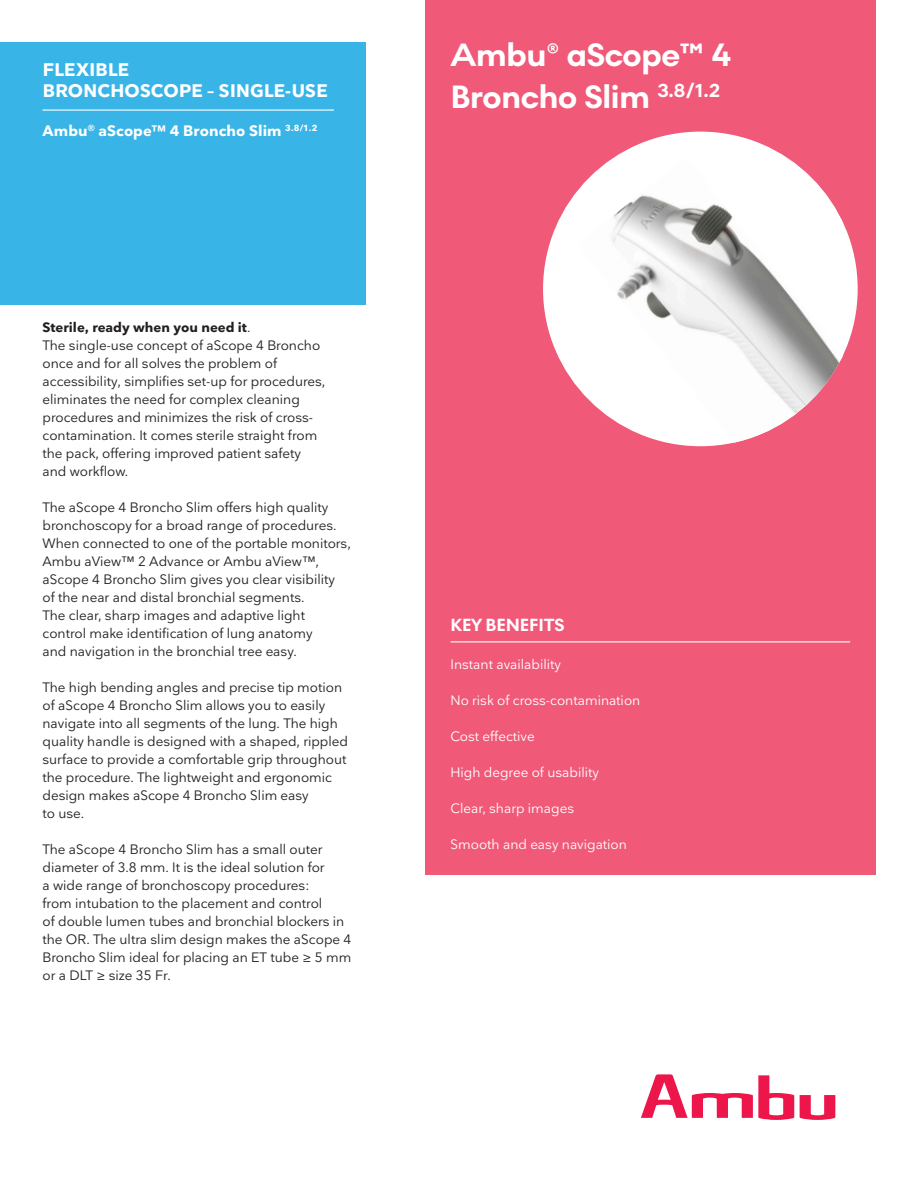
<style>
.page{position:relative;width:918px;height:1188px;background:#fff}
.page>*{position:absolute;margin:0;border:0;box-sizing:border-box;transform-origin:0 0}
.Product_name{font:700 33px/42px "Noir No 1";letter-spacing:-.01em;color:#fff}
.DATASHEET__Blue_box{font:700 18px/21px "Nationale";letter-spacing:.01em;color:#fff}
.KEY_BENEFITS_Headlin{font:700 18px "Noir No 1";color:#fff}
.Introduction_text_2{font:700 15px "Nationale";color:#fff}
.Body_text{font:13.5px/18px "Nationale";color:#231f20}
.Key_benefits_body{font:13.5px "Nationale";color:#fff}
.s1{font-weight:700}
</style>
<div class="page">
<div style="left:0;top:43px;width:365px;height:262px;background:#39b4e7"></div>
<hr style="left:43px;top:109px;width:291px;height:2px;background:#fff">
<div style="left:425px;top:0;width:451px;height:875px;background:#f05978"></div>
<div style="left:543px;top:132px;width:315px;height:314px;background:#fff;border-radius:50%"></div>
<img style="left:577px;top:157px;width:281px;height:289px">
<hr style="left:450px;top:641px;width:400px;height:1px;background:#fff">
<svg style="left:800px;top:1095px;width:35px;height:25px"></svg>
<svg style="left:641px;top:1074px;width:153px;height:46px"></svg>
<p class="DATASHEET__Blue_box" style="left:43px;top:59px;width:286px">FLEXIBLE<br>BRONCHOSCOPE – SINGLE-USE</p>
<p class="Introduction_text_2" style="left:43px;top:121px;width:276px">Ambu<sup>®</sup> aScope™ 4 Broncho Slim <sup>3.8/1.2</sup></p>
<p class="Body_text" style="left:43px;top:318px;width:284px"><span class="s1">Sterile, ready when you need it</span>.<br>The single-use concept of aScope 4 Broncho once and for all solves the problem of accessibility, simplifies set-up for procedures, eliminates the need for complex cleaning procedures and minimizes the risk of cross&shy;contamination. It comes sterile straight from the pack, offering improved patient safety and workflow.</p>
<p class="Body_text" style="left:43px;top:498px;width:310px">The aScope 4 Broncho Slim offers high quality bronchoscopy for a broad range of procedures.<br>When connected to one of the portable monitors, Ambu aView™ 2 Advance or Ambu aView™, aScope 4 Broncho Slim gives you clear visibility<br>of the near and distal bronchial segments.<br>The clear, sharp images and adaptive light control make identification of lung anatomy<br>and navigation in the bronchial tree easy.</p>
<p class="Body_text" style="left:43px;top:678px;width:307px">The high bending angles and precise tip motion of aScope 4 Broncho Slim allows you to easily navigate into all segments of the lung. The high quality handle is designed with a shaped, rippled surface to provide a comfortable grip throughout the procedure. The lightweight and ergonomic design makes aScope 4 Broncho Slim easy<br>to use.</p>
<p class="Body_text" style="left:43px;top:840px;width:310px">The aScope 4 Broncho Slim has a small outer diameter of 3.8 mm. It is the ideal solution for<br>a wide range of bronchoscopy procedures:<br>from intubation to the placement and control<br>of double lumen tubes and bronchial blockers in the OR. The ultra slim design makes the aScope 4<br>Broncho Slim ideal for placing an ET tube ≥ 5 mm or a DLT ≥ size 35 Fr.</p>
<p class="Product_name" style="left:450px;top:34px;width:283px">Ambu® aScope™ 4<br>Broncho Slim <sup>3.8/1.2</sup></p>
<p class="KEY_BENEFITS_Headlin" style="left:450px;top:612px;width:116px">KEY BENEFITS</p>
<p class="Key_benefits_body" style="left:450px;top:655px;width:112px">Instant availability</p>
<p class="Key_benefits_body" style="left:450px;top:691px;width:191px">No risk of cross-contamination</p>
<p class="Key_benefits_body" style="left:450px;top:727px;width:86px">Cost effective</p>
<p class="Key_benefits_body" style="left:450px;top:763px;width:150px">High degree of usability</p>
<p class="Key_benefits_body" style="left:450px;top:799px;width:125px">Clear, sharp images</p>
<p class="Key_benefits_body" style="left:450px;top:835px;width:178px">Smooth and easy navigation</p>
</div>
